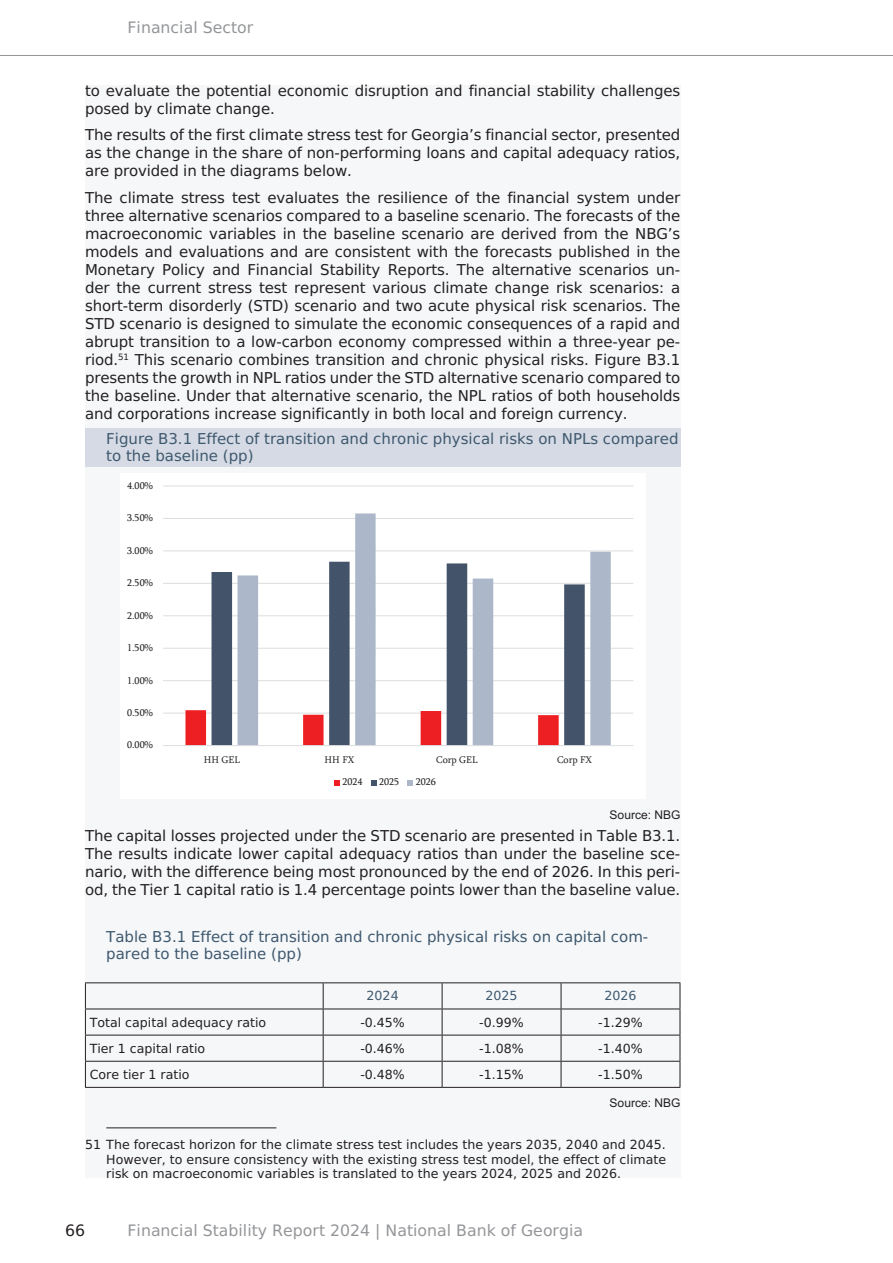
<style>
.page{position:relative;width:893px;height:1263px;background:#fff}
.page>*{position:absolute;margin:0;border:0;box-sizing:border-box;transform-origin:0 0}
.t1{font:15px "BPG Phone Sans";color:#939598}
.t2{font:15px "BPG Phone Sans";color:#231f20}
.t3{font:14.25px/18px "BPG Phone Sans";letter-spacing:-.01em;color:#231f20;text-align:justify}
.t4{font:14.25px/17.1px "BPG Phone Sans";color:#3e586e}
.t5{font:12px/14.4px "BPG Phone Sans";color:#231f20;text-align:justify}
.t6{font:12px "BPG Arial";color:#231f20}
.t7{font:12px "BPG Phone Sans";color:#3e586e}
.t8{font:10.05px "Sylfaen";letter-spacing:.005em;color:#231f20}
</style>
<div class="page">
<hr style="left:0;top:55px;width:893px;height:1px;background:#939598">
<div style="left:85px;top:85px;width:595px;height:1093px;background:#f5f7f9"></div>
<hr style="left:323px;top:982px;width:119px;height:1px;background:#231f20">
<hr style="left:442px;top:982px;width:119px;height:1px;background:#231f20">
<hr style="left:561px;top:982px;width:119px;height:1px;background:#231f20">
<hr style="left:85px;top:1087px;width:238px;height:1px;background:#231f20">
<hr style="left:323px;top:1087px;width:119px;height:1px;background:#231f20">
<hr style="left:442px;top:1087px;width:119px;height:1px;background:#231f20">
<hr style="left:561px;top:1087px;width:119px;height:1px;background:#231f20">
<hr style="left:85px;top:982px;width:238px;height:1px;background:#231f20">
<svg style="left:85px;top:983px;width:596px;height:104px"></svg>
<hr style="left:106px;top:1127px;width:170px;height:1px;background:#231f20">
<div style="left:120px;top:474px;width:525px;height:325px;background:#fff"></div>
<hr style="left:163px;top:713px;width:470px;height:1px;background:#dcdddf">
<hr style="left:163px;top:680px;width:470px;height:1px;background:#dcdddf">
<hr style="left:163px;top:648px;width:470px;height:1px;background:#dcdddf">
<hr style="left:163px;top:615px;width:470px;height:1px;background:#dcdddf">
<hr style="left:163px;top:583px;width:470px;height:1px;background:#dcdddf">
<hr style="left:163px;top:550px;width:470px;height:1px;background:#dcdddf">
<hr style="left:163px;top:518px;width:470px;height:1px;background:#dcdddf">
<hr style="left:163px;top:486px;width:470px;height:1px;background:#dcdddf">
<svg style="left:185px;top:710px;width:27px;height:35px"></svg>
<svg style="left:212px;top:572px;width:26px;height:173px;fill:#43546a"></svg>
<svg style="left:238px;top:513px;width:373px;height:232px"></svg>
<hr style="left:163px;top:745px;width:470px;height:1px;background:#dcdddf">
<svg style="left:334px;top:780px;width:6px;height:5px"></svg>
<svg style="left:371px;top:780px;width:5px;height:5px"></svg>
<svg style="left:407px;top:780px;width:6px;height:5px"></svg>
<div style="left:85px;top:428px;width:595px;height:38px;background:#d5dae4"></div>
<p class="t1" style="left:128px;top:18px;width:127px">Financial Sector</p>
<p class="t3" style="left:85px;top:82px;width:597px">to evaluate the potential economic disruption and financial stability challenges posed by climate change.</p>
<p class="t3" style="left:85px;top:126px;width:597px">The results of the first climate stress test for Georgia’s financial sector, presented as the change in the share of non-performing loans and capital adequacy ratios, are provided in the diagrams below.</p>
<p class="t3" style="left:85px;top:189px;width:597px">The climate stress test evaluates the resilience of the financial system under three alternative scenarios compared to a baseline scenario. The forecasts of the macroeconomic variables in the baseline scenario are derived from the NBG’s models and evaluations and are consistent with the forecasts published in the Monetary Policy and Financial Stability Reports. The alternative scenarios un&shy;der the current stress test represent various climate change risk scenarios: a short-term disorderly (STD) scenario and two acute physical risk scenarios. The STD scenario is designed to simulate the economic consequences of a rapid and abrupt transition to a low-carbon economy compressed within a three-year pe&shy;riod.<sup>51</sup> This scenario combines transition and chronic physical risks. Figure B3.1 presents the growth in NPL ratios under the STD alternative scenario compared to the baseline. Under that alternative scenario, the NPL ratios of both households and corporations increase significantly in both local and foreign currency.</p>
<p class="t4" style="left:106px;top:430px;width:574px">Figure B3.1 Effect of transition and chronic physical risks on NPLs compared to the baseline (pp)</p>
<p class="t8" style="left:127px;top:479px;width:27px">4.00%</p>
<p class="t8" style="left:127px;top:511px;width:27px">3.50%</p>
<p class="t8" style="left:127px;top:544px;width:27px">3.00%</p>
<p class="t8" style="left:127px;top:576px;width:27px">2.50%</p>
<p class="t8" style="left:127px;top:608px;width:27px">2.00%</p>
<p class="t8" style="left:127px;top:641px;width:27px">1.50%</p>
<p class="t8" style="left:127px;top:673px;width:27px">1.00%</p>
<p class="t8" style="left:127px;top:706px;width:27px">0.50%</p>
<p class="t8" style="left:127px;top:738px;width:27px">0.00%</p>
<p class="t8" style="left:204px;top:752px;width:38px">HH GEL</p>
<p class="t8" style="left:325px;top:752px;width:31px">HH FX</p>
<p class="t8" style="left:436px;top:752px;width:43px">Corp GEL</p>
<p class="t8" style="left:557px;top:752px;width:36px">Corp FX</p>
<p class="t8" style="left:342px;top:775px;width:22px">2024</p>
<p class="t8" style="left:379px;top:775px;width:22px">2025</p>
<p class="t8" style="left:416px;top:775px;width:22px">2026</p>
<p class="t6" style="left:610px;top:807px;width:72px">Source: NBG</p>
<p class="t3" style="left:85px;top:827px;width:597px">The capital losses projected under the STD scenario are presented in Table B3.1.<br>The results indicate lower capital adequacy ratios than under the baseline sce&shy;nario, with the difference being most pronounced by the end of 2026. In this peri&shy;od, the Tier 1 capital ratio is 1.4 percentage points lower than the baseline value.</p>
<p class="t4" style="left:106px;top:928px;width:544px">Table B3.1 Effect of transition and chronic physical risks on capital com&shy;pared to the baseline (pp)</p>
<p class="t7" style="left:367px;top:989px;width:34px">2024</p>
<p class="t7" style="left:486px;top:989px;width:34px">2025</p>
<p class="t7" style="left:604px;top:989px;width:34px">2026</p>
<p class="t5" style="left:90px;top:1015px;width:178px">Total capital adequacy ratio</p>
<p class="t5" style="left:360px;top:1015px;width:46px">-0.45%</p>
<p class="t5" style="left:479px;top:1015px;width:46px">-0.99%</p>
<p class="t5" style="left:598px;top:1015px;width:46px">-1.29%</p>
<p class="t5" style="left:90px;top:1041px;width:117px">Tier 1 capital ratio</p>
<p class="t5" style="left:360px;top:1041px;width:46px">-0.46%</p>
<p class="t5" style="left:479px;top:1041px;width:46px">-1.08%</p>
<p class="t5" style="left:598px;top:1041px;width:46px">-1.40%</p>
<p class="t5" style="left:90px;top:1067px;width:101px">Core tier 1 ratio</p>
<p class="t5" style="left:360px;top:1067px;width:46px">-0.48%</p>
<p class="t5" style="left:479px;top:1067px;width:46px">-1.15%</p>
<p class="t5" style="left:598px;top:1067px;width:46px">-1.50%</p>
<p class="t6" style="left:610px;top:1095px;width:72px">Source: NBG</p>
<p class="t5" style="left:106px;top:1137px;width:561px;text-indent:-21px">51 The forecast horizon for the climate stress test includes the years 2035, 2040 and 2045.<br>However, to ensure consistency with the existing stress test model, the effect of climate risk on macroeconomic variables is translated to the years 2024, 2025 and 2026.</p>
<p class="t2" style="left:65px;top:1221px;width:22px">66</p>
<p class="t1" style="left:128px;top:1221px;width:457px">Financial Stability Report 2024 | National Bank of Georgia</p>
</div>
